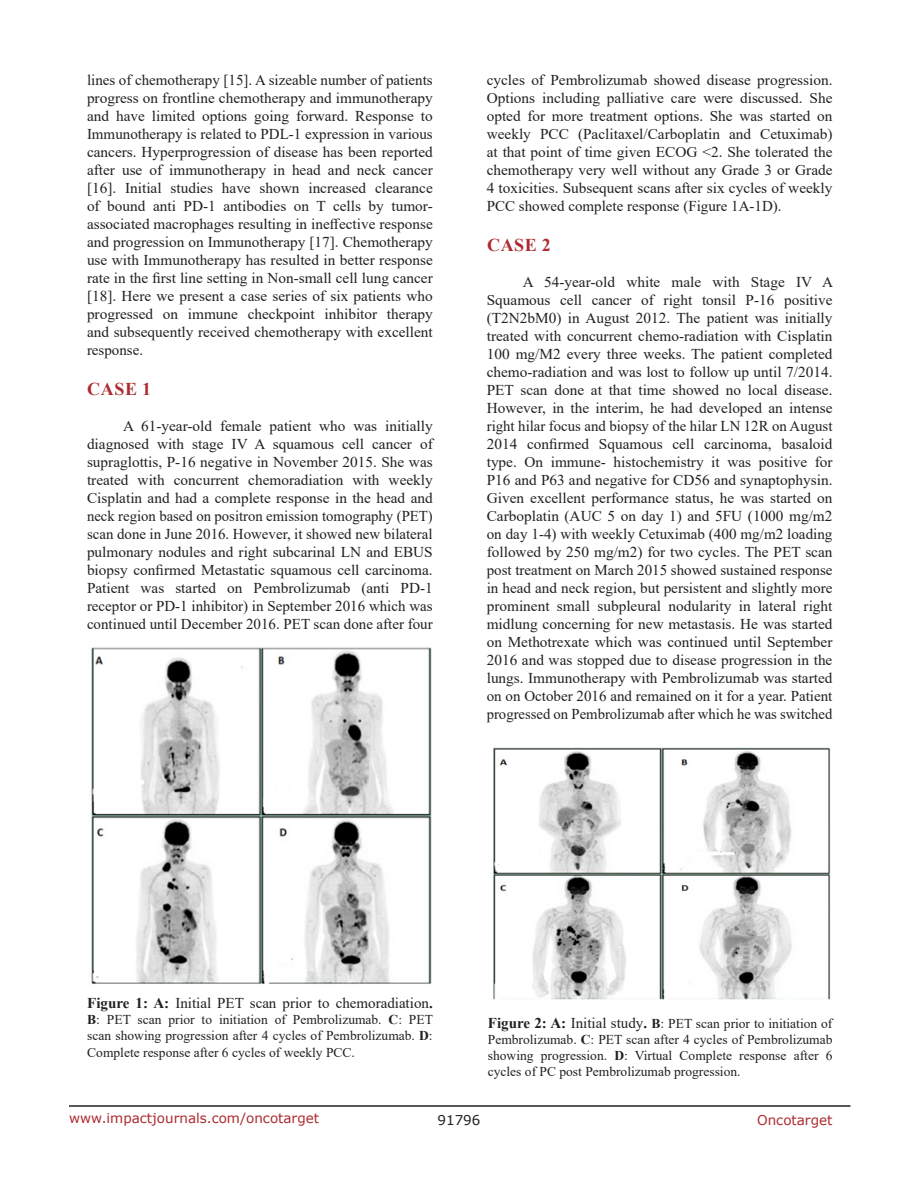
<style>
.page{position:relative;width:918px;height:1188px;background:#fff}
.page>*{position:absolute;margin:0;border:0;box-sizing:border-box;transform-origin:0 0}
.Heading{font:700 18px "Times New Roman";letter-spacing:.035em;color:#ac2b31}
.BodyText{font:15px/18px "Times New Roman";color:#221f22;text-align:justify}
.FigureText{font:15px "Times New Roman";color:#221f22}
.FigureText-2{font:13.5px/16.2px "Times New Roman";color:#221f22;text-align:justify}
.t1{font:13.5px "Verdana";color:#ac2b31}
.t2{font:13.5px "Verdana";color:#221f22}
.s1{font-weight:700}
.s2{font-weight:700;font-size:15px}
.s3{font-size:15px}
</style>
<div class="page">
<hr style="left:69px;top:1105px;width:781px;height:2px;background:#231f20">
<img style="left:91px;top:647px;width:341px;height:337px">
<img style="left:493px;top:747px;width:338px;height:253px">
<p class="BodyText" style="left:87px;top:71px;width:347px">lines of chemotherapy [15]. A sizeable number of patients progress on frontline chemotherapy and immunotherapy and have limited options going forward. Response to Immunotherapy is related to PDL-1 expression in various cancers. Hyperprogression of disease has been reported after use of immunotherapy in head and neck cancer [16]. Initial studies have shown increased clearance of bound anti PD-1 antibodies on T cells by tumor&shy;associated macrophages resulting in ineffective response and progression on Immunotherapy [17]. Chemotherapy use with Immunotherapy has resulted in better response rate in the first line setting in Non-small cell lung cancer [18]. Here we present a case series of six patients who progressed on immune checkpoint inhibitor therapy and subsequently received chemotherapy with excellent response.</p>
<p class="Heading" style="left:87px;top:376px;width:65px">CASE 1</p>
<p class="BodyText" style="left:87px;top:417px;width:347px;text-indent:36px">A 61-year-old female patient who was initially diagnosed with stage IV A squamous cell cancer of supraglottis, P-16 negative in November 2015. She was treated with concurrent chemoradiation with weekly Cisplatin and had a complete response in the head and neck region based on positron emission tomography (PET) scan done in June 2016. However, it showed new bilateral pulmonary nodules and right subcarinal LN and EBUS biopsy confirmed Metastatic squamous cell carcinoma.<br>Patient was started on Pembrolizumab (anti PD-1 receptor or PD-1 inhibitor) in September 2016 which was continued until December 2016. PET scan done after four</p>
<p class="BodyText" style="left:487px;top:71px;width:347px">cycles of Pembrolizumab showed disease progression.<br>Options including palliative care were discussed. She opted for more treatment options. She was started on weekly PCC (Paclitaxel/Carboplatin and Cetuximab) at that point of time given ECOG &lt;2. She tolerated the chemotherapy very well without any Grade 3 or Grade 4 toxicities. Subsequent scans after six cycles of weekly PCC showed complete response (Figure 1A-1D).</p>
<p class="Heading" style="left:487px;top:232px;width:65px">CASE 2</p>
<p class="BodyText" style="left:487px;top:273px;width:348px;text-indent:36px">A 54-year-old white male with Stage IV A Squamous cell cancer of right tonsil P-16 positive (T2N2bM0) in August 2012. The patient was initially treated with concurrent chemo-radiation with Cisplatin 100 mg/M2 every three weeks. The patient completed chemo-radiation and was lost to follow up until 7/2014.<br>PET scan done at that time showed no local disease.<br>However, in the interim, he had developed an intense right hilar focus and biopsy of the hilar LN 12R on August 2014 confirmed Squamous cell carcinoma, basaloid type. On immune- histochemistry it was positive for P16 and P63 and negative for CD56 and synaptophysin.<br>Given excellent performance status, he was started on Carboplatin (AUC 5 on day 1) and 5FU (1000 mg/m2 on day 1-4) with weekly Cetuximab (400 mg/m2 loading followed by 250 mg/m2) for two cycles. The PET scan post treatment on March 2015 showed sustained response in head and neck region, but persistent and slightly more prominent small subpleural nodularity in lateral right midlung concerning for new metastasis. He was started on Methotrexate which was continued until September 2016 and was stopped due to disease progression in the lungs. Immunotherapy with Pembrolizumab was started on on October 2016 and remained on it for a year. Patient progressed on Pembrolizumab after which he was switched</p>
<p class="FigureText" style="left:87px;top:992px;width:347px"><span class="s1">Figure 1: A:</span> Initial PET scan prior to chemoradiation<span class="s1">.</span></p>
<p class="FigureText-2" style="left:87px;top:1011px;width:347px"><span class="s1">B</span>: PET scan prior to initiation of Pembrolizumab. <span class="s1">C</span>: PET scan showing progression after 4 cycles of Pembrolizumab. <span class="s1">D</span>:<br>Complete response after 6 cycles of weekly PCC.</p>
<p class="FigureText-2" style="left:488px;top:1015px;width:346px"><span class="s2">Figure 2: A:</span> <span class="s3">Initial study</span><span class="s2">.</span> <span class="s1">B</span>: PET scan prior to initiation of Pembrolizumab. <span class="s1">C</span>: PET scan after 4 cycles of Pembrolizumab showing progression. <span class="s1">D</span>: Virtual Complete response after 6 cycles of PC post Pembrolizumab progression.</p>
<p class="t1" style="left:69px;top:1109px;width:252px">www.impactjournals.com/oncotarget</p>
<p class="t2" style="left:438px;top:1111px;width:44px">91796</p>
<p class="t1" style="left:757px;top:1111px;width:77px">Oncotarget</p>
</div>
